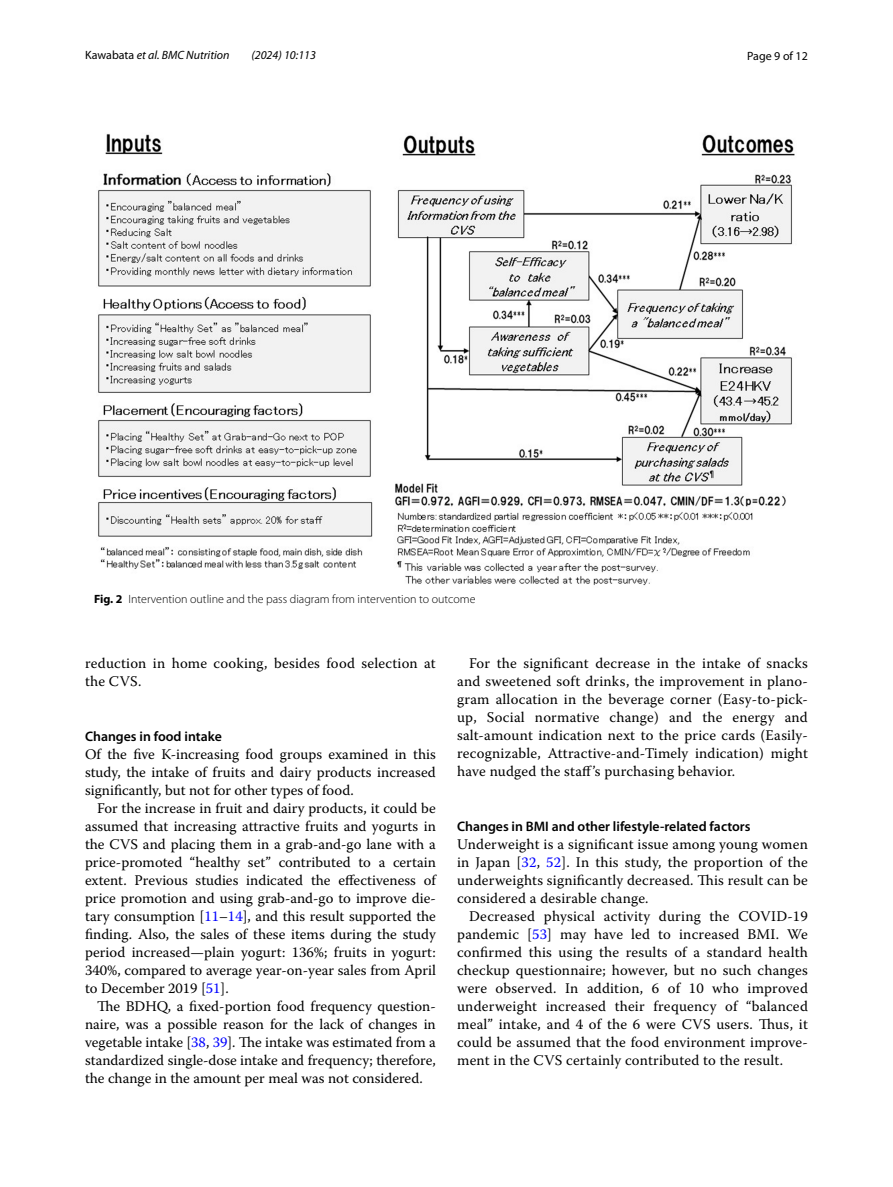
<style>
.page{position:relative;width:893px;height:1187px;background:#fff}
.page>*{position:absolute;margin:0;border:0;box-sizing:border-box;transform-origin:0 0}
.t1{font:14.7px/18px "Warnock Pro";letter-spacing:.01em;color:#000;text-align:justify}
.t2{font:600 13.8px "Myriad Pro";color:#000}
.t3{font:300 12px "Myriad Pro";color:#000}
.t4{font:italic 12px "Myriad Pro";color:#000}
.t5{font:12px "Myriad Pro";color:#000}
.s1{font-style:normal}
.s2{font-weight:700}
.s3{color:#00f}
</style>
<div class="page">
<img style="left:98px;top:134px;width:697px;height:452px">
<p class="t4" style="left:85px;top:48px;width:146px"><span class="s1">Kawabata</span> et al. BMC Nutrition</p>
<p class="t4" style="left:251px;top:48px;width:66px">(2024) 10:113</p>
<p class="t5" style="left:747px;top:48px;width:62px">Page 9 of 12</p>
<p class="t3" style="left:94px;top:592px;width:383px"><span class="s2">Fig. 2</span> Intervention outline and the pass diagram from intervention to outcome</p>
<p class="t1" style="left:85px;top:653px;width:352px">reduction in home cooking, besides food selection at the CVS.</p>
<p class="t2" style="left:85px;top:727px;width:138px">Changes in food intake</p>
<p class="t1" style="left:85px;top:744px;width:352px">Of the five K-increasing food groups examined in this study, the intake of fruits and dairy products increased significantly, but not for other types of food.</p>
<p class="t1" style="left:85px;top:798px;width:352px;text-indent:12px">For the increase in fruit and dairy products, it could be assumed that increasing attractive fruits and yogurts in the CVS and placing them in a grab-and-go lane with a price-promoted “healthy set” contributed to a certain extent. Previous studies indicated the effectiveness of price promotion and using grab-and-go to improve die&shy;tary consumption [<span class="s3">11</span>–<span class="s3">14</span>], and this result supported the finding. Also, the sales of these items during the study period increased—plain yogurt: 136%; fruits in yogurt:<br>340%, compared to average year-on-year sales from April to December 2019 [<span class="s3">51</span>].</p>
<p class="t1" style="left:85px;top:996px;width:352px;text-indent:12px">The BDHQ, a fixed-portion food frequency question&shy;naire, was a possible reason for the lack of changes in vegetable intake [<span class="s3">38</span>, <span class="s3">39</span>]. The intake was estimated from a standardized single-dose intake and frequency; therefore, the change in the amount per meal was not considered.</p>
<p class="t1" style="left:457px;top:653px;width:352px;text-indent:12px">For the significant decrease in the intake of snacks and sweetened soft drinks, the improvement in plano&shy;gram allocation in the beverage corner (Easy-to-pick&shy;up, Social normative change) and the energy and salt-amount indication next to the price cards (Easily&shy;recognizable, Attractive-and-Timely indication) might have nudged the staff’s purchasing behavior.</p>
<p class="t2" style="left:457px;top:817px;width:295px">Changes in BMI and other lifestyle‑related factors</p>
<p class="t1" style="left:457px;top:834px;width:352px">Underweight is a significant issue among young women in Japan [<span class="s3">32</span>, <span class="s3">52</span>]. In this study, the proportion of the underweights significantly decreased. This result can be considered a desirable change.</p>
<p class="t1" style="left:457px;top:906px;width:352px;text-indent:12px">Decreased physical activity during the COVID-19 pandemic [<span class="s3">53</span>] may have led to increased BMI. We confirmed this using the results of a standard health checkup questionnaire; however, but no such changes were observed. In addition, 6 of 10 who improved underweight increased their frequency of “balanced meal” intake, and 4 of the 6 were CVS users. Thus, it could be assumed that the food environment improve&shy;ment in the CVS certainly contributed to the result.</p>
</div>
